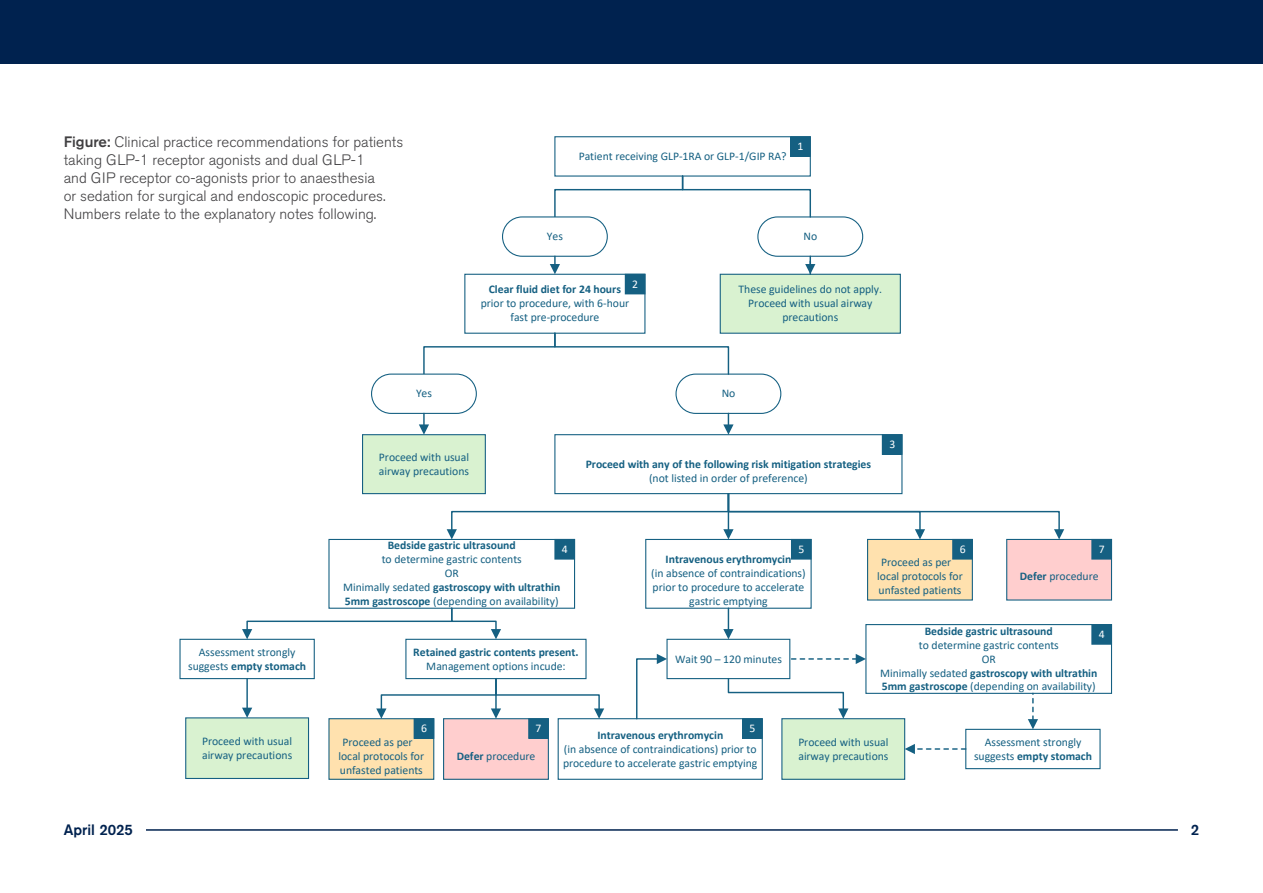
<style>
.page{position:relative;width:1263px;height:893px;background:#fff}
.page>*{position:absolute;margin:0;border:0;box-sizing:border-box;transform-origin:0 0}
.t1{font:300 15px/18px "Akzidenz Grotesk Pro";color:#414042}
.t2{font:500 15px "Akzidenz Grotesk Pro";color:#00224f}
.t3{font:11.7px/14px "Calibri";letter-spacing:-.005em;color:#156082;text-align:center}
.t4{font:700 11.7px "Calibri";color:#156082}
.t5{font:11.7px "Calibri";color:#fff}
.s1{font-weight:500}
.s2{font-weight:700}
.s3{color:#ffe1ae}
</style>
<div class="page">
<hr style="left:146px;top:829px;width:1032px;height:2px;background:#00224f">
<div style="left:0;top:0;width:1263px;height:64px;background:#00224f"></div>
<div style="left:554px;top:136px;width:257px;height:41px;border:1px solid #156082"></div>
<div style="left:791px;top:137px;width:19px;height:19px;background:#156082"></div>
<div style="left:790px;top:137px;width:20px;height:20px;border:1px solid #156082"></div>
<div style="left:502px;top:216px;width:106px;height:41px;border:1px solid #156082;border-radius:20px"></div>
<div style="left:757px;top:216px;width:106px;height:41px;border:1px solid #156082;border-radius:20px"></div>
<svg style="left:553px;top:175px;width:259px;height:43px"></svg>
<div style="left:464px;top:274px;width:181px;height:60px;border:1px solid #156082"></div>
<div style="left:625px;top:274px;width:20px;height:20px;background:#156082"></div>
<svg style="left:550px;top:256px;width:10px;height:18px"></svg>
<div style="left:720px;top:274px;width:180px;height:59px;background:#d9f2d0"></div>
<div style="left:720px;top:274px;width:181px;height:60px;border:1px solid #156082"></div>
<svg style="left:805px;top:256px;width:10px;height:18px"></svg>
<div style="left:371px;top:374px;width:106px;height:40px;border:1px solid #156082;border-radius:20px"></div>
<div style="left:675px;top:374px;width:106px;height:40px;border:1px solid #156082;border-radius:20px"></div>
<svg style="left:422px;top:332px;width:308px;height:44px"></svg>
<div style="left:363px;top:435px;width:122px;height:59px;background:#d9f2d0"></div>
<div style="left:362px;top:434px;width:124px;height:60px;border:1px solid #156082"></div>
<svg style="left:419px;top:413px;width:10px;height:22px"></svg>
<div style="left:554px;top:434px;width:348px;height:60px;border:1px solid #156082"></div>
<svg style="left:723px;top:413px;width:10px;height:22px"></svg>
<div style="left:882px;top:435px;width:20px;height:19px;background:#156082"></div>
<div style="left:882px;top:434px;width:20px;height:20px;border:1px solid #156082"></div>
<div style="left:328px;top:539px;width:247px;height:70px;border:1px solid #156082"></div>
<div style="left:555px;top:539px;width:19px;height:20px;background:#156082"></div>
<div style="left:555px;top:539px;width:20px;height:20px;border:1px solid #156082"></div>
<div style="left:645px;top:539px;width:167px;height:70px;border:1px solid #156082"></div>
<div style="left:791px;top:539px;width:20px;height:20px;background:#156082"></div>
<div style="left:867px;top:539px;width:105px;height:61px;background:#ffe1ae"></div>
<div style="left:867px;top:539px;width:106px;height:62px;border:1px solid #156082"></div>
<div style="left:953px;top:539px;width:19px;height:20px;background:#156082"></div>
<div style="left:952px;top:539px;width:20px;height:20px;border:1px solid #156082"></div>
<div style="left:1007px;top:539px;width:104px;height:61px;background:#ffcece"></div>
<div style="left:1006px;top:539px;width:106px;height:62px;border:1px solid #156082"></div>
<div style="left:1092px;top:539px;width:19px;height:20px;background:#156082"></div>
<div style="left:1092px;top:539px;width:20px;height:20px;border:1px solid #156082"></div>
<svg style="left:447px;top:492px;width:617px;height:47px"></svg>
<div style="left:186px;top:718px;width:122px;height:60px;background:#d9f2d0"></div>
<div style="left:185px;top:717px;width:124px;height:62px;border:1px solid #156082"></div>
<div style="left:782px;top:719px;width:123px;height:60px;background:#d9f2d0"></div>
<div style="left:781px;top:718px;width:124px;height:62px;border:1px solid #156082"></div>
<div style="left:329px;top:719px;width:105px;height:60px;background:#ffe1ae"></div>
<div style="left:328px;top:718px;width:106px;height:62px;border:1px solid #156082"></div>
<div style="left:414px;top:719px;width:20px;height:19px;background:#156082"></div>
<div style="left:444px;top:719px;width:104px;height:60px;background:#ffcece"></div>
<div style="left:443px;top:718px;width:106px;height:62px;border:1px solid #156082"></div>
<div style="left:529px;top:719px;width:19px;height:19px;background:#156082"></div>
<div style="left:528px;top:718px;width:20px;height:20px;border:1px solid #156082"></div>
<div style="left:558px;top:718px;width:205px;height:62px;border:1px solid #156082"></div>
<div style="left:743px;top:719px;width:19px;height:19px;background:#156082"></div>
<div style="left:742px;top:718px;width:20px;height:20px;border:1px solid #156082"></div>
<div style="left:179px;top:639px;width:136px;height:40px;border:1px solid #156082"></div>
<div style="left:405px;top:639px;width:181px;height:40px;border:1px solid #156082"></div>
<svg style="left:242px;top:607px;width:259px;height:32px"></svg>
<svg style="left:376px;top:677px;width:228px;height:42px"></svg>
<div style="left:666px;top:639px;width:124px;height:40px;border:1px solid #156082"></div>
<svg style="left:723px;top:608px;width:10px;height:31px"></svg>
<svg style="left:727px;top:677px;width:121px;height:42px"></svg>
<svg style="left:635px;top:654px;width:32px;height:66px"></svg>
<hr style="left:246px;top:679px;width:2px;height:30px;background:#156082">
<svg style="left:242px;top:708px;width:10px;height:10px"></svg>
<div style="left:865px;top:624px;width:247px;height:70px;border:1px solid #156082"></div>
<div style="left:965px;top:729px;width:135px;height:40px;border:1px solid #156082"></div>
<svg style="left:1028px;top:693px;width:10px;height:36px"></svg>
<svg style="left:790px;top:654px;width:76px;height:10px"></svg>
<svg style="left:905px;top:744px;width:61px;height:10px"></svg>
<div style="left:1092px;top:625px;width:19px;height:19px;background:#156082"></div>
<div style="left:1092px;top:624px;width:20px;height:20px;border:1px solid #156082"></div>
<p class="t1" style="left:64px;top:133px;width:341px"><span class="s1">Figure:</span> Clinical practice recommendations for patients taking GLP-1 receptor agonists and dual GLP-1<br>and GIP receptor co-agonists prior to anaesthesia<br>or sedation for surgical and endoscopic procedures.<br>Numbers relate to the explanatory notes following.</p>
<p class="t3" style="left:579px;top:149px;width:209px">Patient receiving GLP-1RA or GLP-1/GIP RA?</p>
<p class="t5" style="left:798px;top:138px;width:7px">1</p>
<p class="t3" style="left:547px;top:229px;width:18px">Yes</p>
<p class="t3" style="left:803px;top:229px;width:15px">No</p>
<p class="t5" style="left:632px;top:276px;width:7px">2</p>
<p class="t4" style="left:489px;top:281px;width:134px">Clear fluid diet for 24 hours</p>
<p class="t3" style="left:481px;top:296px;width:150px">prior to procedure, with 6-hour fast pre-procedure</p>
<p class="t3" style="left:739px;top:282px;width:145px">These guidelines do not apply.<br>Proceed with usual airway precautions</p>
<p class="t3" style="left:416px;top:386px;width:18px">Yes</p>
<p class="t3" style="left:722px;top:386px;width:15px">No</p>
<p class="t3" style="left:379px;top:450px;width:92px;text-align:left">Proceed with usual airway precautions</p>
<p class="t4" style="left:586px;top:456px;width:287px">Proceed with any of the following risk mitigation strategies</p>
<p class="t3" style="left:649px;top:470px;width:160px">(not listed in order of preference)</p>
<p class="t5" style="left:889px;top:436px;width:7px">3</p>
<p class="t4" style="left:388px;top:537px;width:129px">Bedside gastric ultrasound</p>
<p class="t3" style="left:343px;top:552px;width:219px">to determine gastric contents<br>OR<br>Minimally sedated <span class="s2">gastroscopy with ultrathin<br>5mm gastroscope</span> (depending on availability)</p>
<p class="t5" style="left:562px;top:541px;width:7px">4</p>
<p class="t5" style="left:798px;top:541px;width:7px">5</p>
<p class="t4" style="left:666px;top:551px;width:127px">Intravenous erythromycin</p>
<p class="t3" style="left:651px;top:566px;width:156px">(in absence of contraindications) prior to procedure to accelerate gastric emptying</p>
<p class="t5" style="left:960px;top:541px;width:7px">6</p>
<p class="t3" style="left:877px;top:555px;width:87px">Proceed as per <span class="s3">x </span>local protocols for unfasted patients</p>
<p class="t5" style="left:1099px;top:541px;width:7px">7</p>
<p class="t3" style="left:1020px;top:569px;width:80px"><span class="s2">Defer</span> procedure</p>
<p class="t3" style="left:188px;top:644px;width:120px">Assessment strongly suggests <span class="s2">empty stomach</span></p>
<p class="t4" style="left:413px;top:643px;width:167px">Retained gastric contents present.</p>
<p class="t3" style="left:426px;top:658px;width:141px">Management options incude:</p>
<p class="t3" style="left:675px;top:651px;width:108px">Wait 90 – 120 minutes</p>
<p class="t4" style="left:925px;top:622px;width:129px">Bedside gastric ultrasound</p>
<p class="t3" style="left:880px;top:637px;width:219px">to determine gastric contents<br>OR<br>Minimally sedated <span class="s2">gastroscopy with ultrathin<br>5mm gastroscope</span> (depending on availability)</p>
<p class="t5" style="left:1099px;top:626px;width:7px">4</p>
<p class="t5" style="left:421px;top:720px;width:7px">6</p>
<p class="t5" style="left:536px;top:720px;width:7px">7</p>
<p class="t5" style="left:750px;top:720px;width:7px">5</p>
<p class="t4" style="left:597px;top:726px;width:127px">Intravenous erythromycin</p>
<p class="t3" style="left:563px;top:741px;width:196px;text-align:left">(in absence of contraindications) prior to procedure to accelerate gastric emptying</p>
<p class="t3" style="left:202px;top:734px;width:92px;text-align:left">Proceed with usual airway precautions</p>
<p class="t3" style="left:798px;top:734px;width:92px;text-align:left">Proceed with usual airway precautions</p>
<p class="t3" style="left:339px;top:734px;width:87px">Proceed as per <span class="s3">x </span>local protocols for unfasted patients</p>
<p class="t3" style="left:457px;top:748px;width:80px"><span class="s2">Defer</span> procedure</p>
<p class="t3" style="left:974px;top:734px;width:120px">Assessment strongly suggests <span class="s2">empty stomach</span></p>
<p class="t2" style="left:64px;top:820px;width:71px">April 2025</p>
<p class="t2" style="left:1191px;top:820px;width:10px">2</p>
</div>
